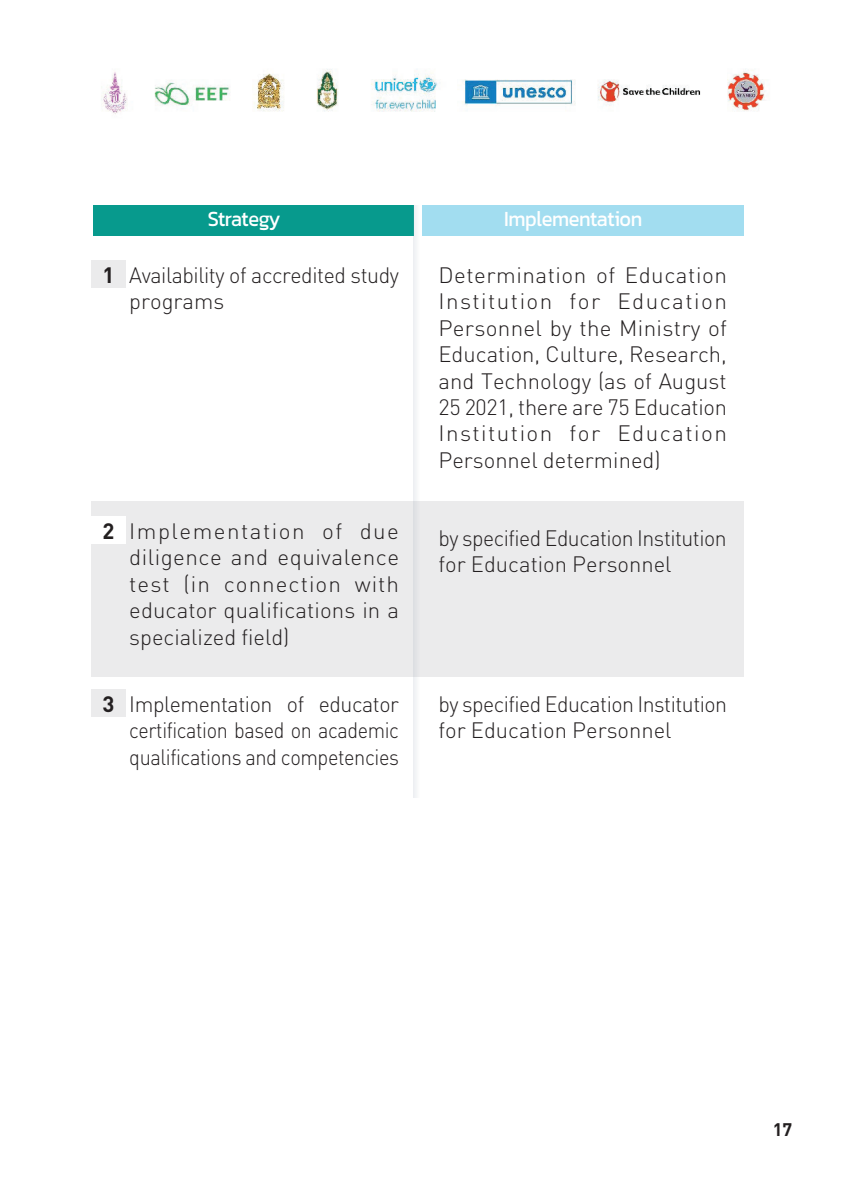
<style>
.page{position:relative;width:842px;height:1191px;background:#fff}
.page>*{position:absolute;margin:0;border:0;box-sizing:border-box;transform-origin:0 0}
.t1{font:300 22px/26.4px "DIN";letter-spacing:-.01em;color:#231f20;text-align:justify}
.t2{font:300 22px/26.4px "DIN";letter-spacing:-.01em;color:#231f20;scale:.96 1}
.t3{font:22px "Kanit";letter-spacing:-.02em;color:#fff;scale:.91 1}
.t4{font:700 22px "DIN";color:#231f20}
.t5{font:700 18px "DIN";color:#231f20}
</style>
<div class="page">
<img style="left:91px;top:69px;width:675px;height:729px">
<div style="left:91px;top:501px;width:653px;height:176px;background:#ebebec"></div>
<div style="left:93px;top:205px;width:321px;height:30px;background:#079a8d"></div>
<div style="left:422px;top:205px;width:322px;height:30px;background:#a2ddf0"></div>
<div style="left:91px;top:260px;width:35px;height:28px;background:#ebebec"></div>
<div style="left:91px;top:689px;width:35px;height:27px;background:#ebebec"></div>
<div style="left:91px;top:516px;width:35px;height:27px;background:#fff"></div>
<svg style="left:414px;top:205px;width:8px;height:592px"></svg>
<p class="t4" style="left:103px;top:261px;width:13px">1</p>
<p class="t3" style="left:208px;top:202px;width:82px">Strategy</p>
<p class="t3" style="left:504px;top:202px;width:153px">Implementation</p>
<p class="t1" style="left:129px;top:262px;width:271px">Availability of accredited study programs</p>
<p class="t1" style="left:438px;top:262px;width:290px">Determination of Education Institution for Education Personnel by the Ministry of Education, Culture, Research, and Technology (as of August 25 2021, there are 75 Education Institution for Education Personnel determined)</p>
<p class="t4" style="left:103px;top:516px;width:13px">2</p>
<p class="t1" style="left:129px;top:517px;width:271px">Implementation of due diligence and equivalence test (in connection with educator qualifications in a specialized field)</p>
<p class="t4" style="left:103px;top:689px;width:13px">3</p>
<p class="t1" style="left:129px;top:690px;width:271px">Implementation of educator certification based on academic qualifications and competencies</p>
<p class="t2" style="left:438px;top:524px;width:302px">by specified Education Institution for Education Personnel</p>
<p class="t1" style="left:438px;top:690px;width:290px">by specified Education Institution for Education Personnel</p>
<p class="t5" style="left:773px;top:1117px;width:21px">17</p>
</div>
